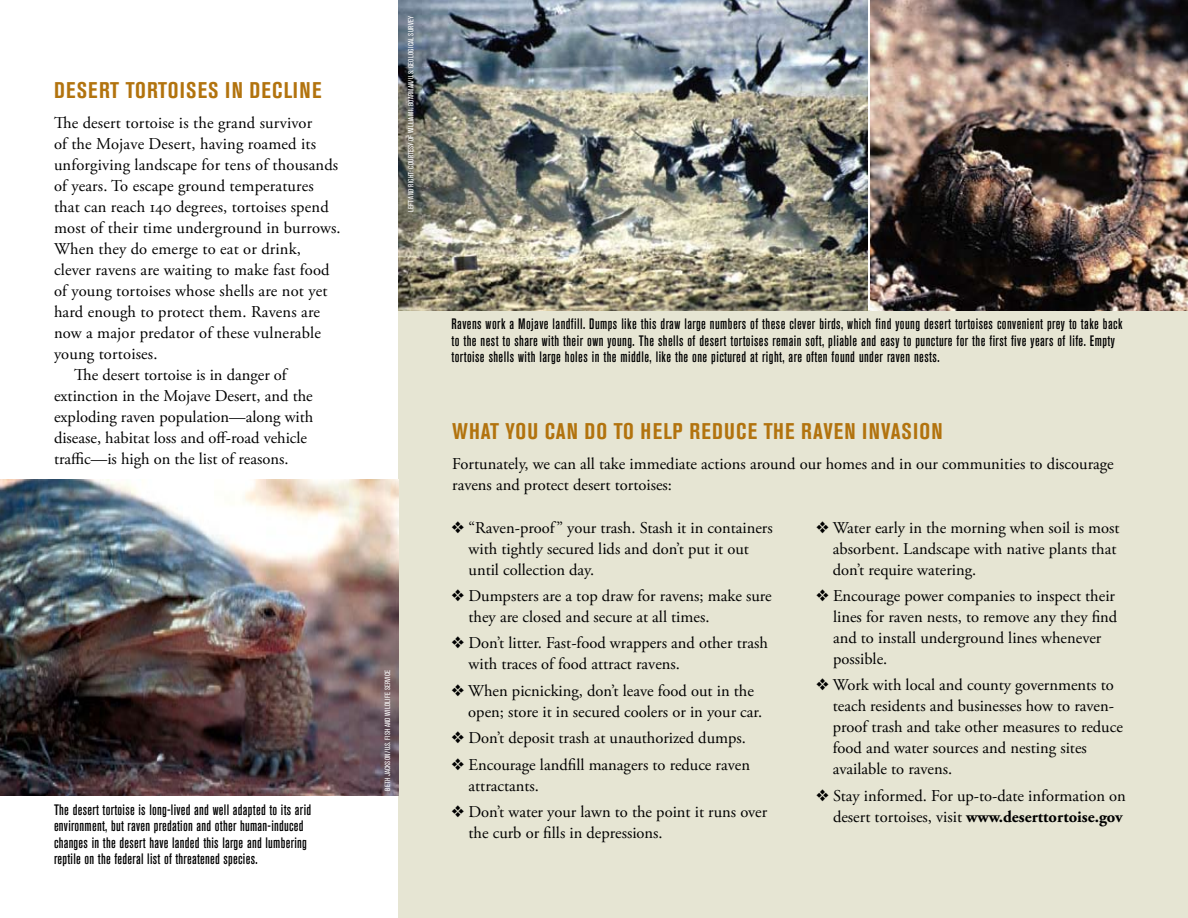
<style>
.page{position:relative;width:1188px;height:918px;background:#fff}
.page>*{position:absolute;margin:0;border:0;box-sizing:border-box;transform-origin:0 0}
.t1{font:700 condensed 22.5px "Akzidenz Grotesk BE";letter-spacing:.055em;color:#b2730e}
.t2{font:16.5px/21px "Adobe Garamond Pro";color:#000}
.t3{font:500 condensed 15px/16.5px "Akzidenz Grotesk BE";letter-spacing:.03em;color:#000}
.t4{font:condensed 7.5px "Akzidenz Grotesk BE";letter-spacing:.02em;color:#fff}
.s1{font-weight:700}
</style>
<div class="page">
<div style="left:398px;top:310px;width:790px;height:608px;background:#e6e5d3"></div>
<img style="left:399px;top:0;width:469px;height:310px">
<img style="left:871px;top:0;width:317px;height:310px">
<img style="left:0;top:479px;width:398px;height:317px">
<h1 class="t1" style="left:54px;top:77px;width:269px">DESERT TORTOISES IN DECLINE</h1>
<p class="t2" style="left:54px;top:113px;width:260px">The desert tortoise is the grand survivor</p>
<p class="t2" style="left:54px;top:134px;width:264px">of the Mojave Desert, having roamed its</p>
<p class="t2" style="left:54px;top:155px;width:286px">unforgiving landscape for tens of thousands</p>
<p class="t2" style="left:54px;top:176px;width:261px">of years. To escape ground temperatures</p>
<p class="t2" style="left:54px;top:197px;width:276px">that can reach 140 degrees, tortoises spend</p>
<p class="t2" style="left:54px;top:218px;width:288px">most of their time underground in burrows.</p>
<p class="t2" style="left:54px;top:239px;width:249px">When they do emerge to eat or drink,</p>
<p class="t2" style="left:54px;top:260px;width:277px">clever ravens are waiting to make fast food</p>
<p class="t2" style="left:54px;top:281px;width:275px">of young tortoises whose shells are not yet</p>
<p class="t2" style="left:54px;top:302px;width:268px">hard enough to protect them. Ravens are</p>
<p class="t2" style="left:54px;top:323px;width:269px">now a major predator of these vulnerable</p>
<p class="t2" style="left:54px;top:344px;width:105px">young tortoises.</p>
<p class="t2" style="left:74px;top:365px;width:214px">The desert tortoise is in danger of</p>
<p class="t2" style="left:54px;top:386px;width:260px">extinction in the Mojave Desert, and the</p>
<p class="t2" style="left:54px;top:407px;width:261px">exploding raven population—along with</p>
<p class="t2" style="left:54px;top:428px;width:255px">disease, habitat loss and off-road vehicle</p>
<p class="t2" style="left:54px;top:449px;width:236px">traffic—is high on the list of reasons.</p>
<p class="t3" style="left:54px;top:801px;width:259px">The desert tortoise is long-lived and well adapted to its arid environment, but raven predation and other human-induced changes in the desert have landed this large and lumbering reptile on the federal list of threatened species.</p>
<p class="t4" style="left:407px;top:212px;width:197px;rotate:-90deg">Left and right: courtesy of William I. Boarman/u.s. geological survey</p>
<p class="t4" style="left:383px;top:791px;width:122px;rotate:-90deg">Beth Jackson/u.s. fish and wildlife service</p>
<p class="t3" style="left:452px;top:316px;width:672px">Ravens work a Mojave landfill. Dumps like this draw large numbers of these clever birds, which find young desert tortoises convenient prey to take back to the nest to share with their own young. The shells of desert tortoises remain soft, pliable and easy to puncture for the first five years of life. Empty tortoise shells with large holes in the middle, like the one pictured at right, are often found under raven nests.</p>
<h1 class="t1" style="left:452px;top:418px;width:492px">WHAT YOU CAN DO TO HELP REDUCE THE RAVEN INVASION</h1>
<p class="t2" style="left:452px;top:454px;width:663px">Fortunately, we can all take immediate actions around our homes and in our communities to discourage ravens and protect desert tortoises:</p>
<p class="t2" style="left:469px;top:517px;width:306px;text-indent:-17px">❖ “Raven-proof” your trash. Stash it in containers with tightly secured lids and don’t put it out until collection day.</p>
<p class="t2" style="left:469px;top:586px;width:305px;text-indent:-17px">❖ Dumpsters are a top draw for ravens; make sure they are closed and secure at all times.</p>
<p class="t2" style="left:469px;top:633px;width:301px;text-indent:-17px">❖ Don’t litter. Fast-food wrappers and other trash with traces of food attract ravens.</p>
<p class="t2" style="left:468px;top:681px;width:295px;text-indent:-17px">❖ When picnicking, don’t leave food out in the open; store it in secured coolers or in your car.</p>
<p class="t2" style="left:452px;top:728px;width:296px">❖ Don’t deposit trash at unauthorized dumps.</p>
<p class="t2" style="left:469px;top:754px;width:283px;text-indent:-17px">❖ Encourage landfill managers to reduce raven attractants.</p>
<p class="t2" style="left:469px;top:802px;width:300px;text-indent:-17px">❖ Don’t water your lawn to the point it runs over the curb or fills in depressions.</p>
<p class="t2" style="left:833px;top:517px;width:288px;text-indent:-17px">❖ Water early in the morning when soil is most absorbent. Landscape with native plants that don’t require watering.</p>
<p class="t2" style="left:833px;top:586px;width:286px;text-indent:-17px">❖ Encourage power companies to inspect their lines for raven nests, to remove any they find and to install underground lines whenever possible.</p>
<p class="t2" style="left:833px;top:675px;width:292px;text-indent:-17px">❖ Work with local and county governments to teach residents and businesses how to raven&shy;proof trash and take other measures to reduce food and water sources and nesting sites available to ravens.</p>
<p class="t2" style="left:816px;top:786px;width:311px;text-align:right">❖ Stay informed. For up-to-date information on desert tortoises, visit <span class="s1">www.deserttortoise.gov</span></p>
</div>
